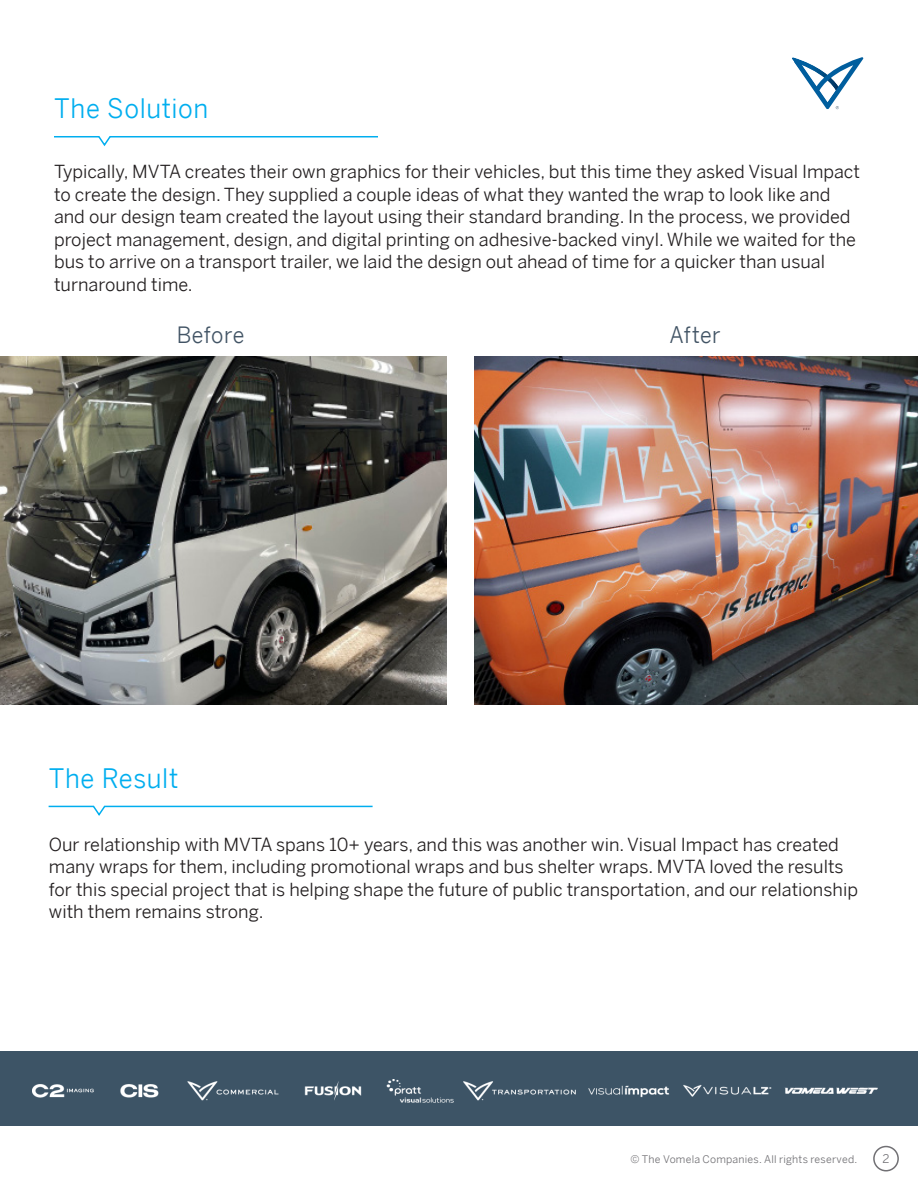
<style>
.page{position:relative;width:918px;height:1188px;background:#fff}
.page>*{position:absolute;margin:0;border:0;box-sizing:border-box;transform-origin:0 0}
.t1{font:26.85px "Benton Sans";letter-spacing:.025em;color:#00aeef;scale:.95 1}
.t2{font:22.5px "Benton Sans";letter-spacing:.015em;color:#425465;scale:.95 1}
.t3{font:18px/22.5px "Benton Sans";color:#231f20}
.t4{font:12px "Benton Sans";color:#717074}
.t5{font:10.5px "Benton Sans";letter-spacing:.02em;color:#717074}
</style>
<div class="page">
<svg style="left:54px;top:136px;width:324px;height:11px"></svg>
<img style="left:0;top:356px;width:446px;height:348px">
<img style="left:474px;top:356px;width:444px;height:348px">
<svg style="left:48px;top:805px;width:325px;height:11px"></svg>
<div style="left:0;top:1051px;width:918px;height:75px;background:#3d5466"></div>
<div style="left:873px;top:1146px;width:26px;height:25px;border:2px solid #717074;border-radius:50%"></div>
<img style="left:32px;top:1080px;width:846px;height:22px">
<svg style="left:792px;top:57px;width:71px;height:52px"></svg>
<h1 class="t1" style="left:54px;top:93px;width:164px">The Solution</h1>
<p class="t3" style="left:54px;top:162px;width:808px">Typically, MVTA creates their own graphics for their vehicles, but this time they asked Visual Impact to create the design. They supplied a couple ideas of what they wanted the wrap to look like and and our design team created the layout using their standard branding. In the process, we provided project management, design, and digital printing on adhesive-backed vinyl. While we waited for the bus to arrive on a transport trailer, we laid the design out ahead of time for a quicker than usual turnaround time.</p>
<p class="t2" style="left:177px;top:326px;width:73px">Before</p>
<p class="t2" style="left:669px;top:326px;width:56px">After</p>
<h1 class="t1" style="left:49px;top:768px;width:138px">The Result</h1>
<p class="t3" style="left:49px;top:835px;width:811px">Our relationship with MVTA spans 10+ years, and this was another win. Visual Impact has created many wraps for them, including promotional wraps and bus shelter wraps. MVTA loved the results for this special project that is helping shape the future of public transportation, and our relationship with them remains strong.</p>
<p class="t5" style="left:630px;top:1155px;width:228px">© The Vomela Companies. All rights reserved.</p>
<p class="t4" style="left:883px;top:1154px;width:9px">2</p>
</div>
